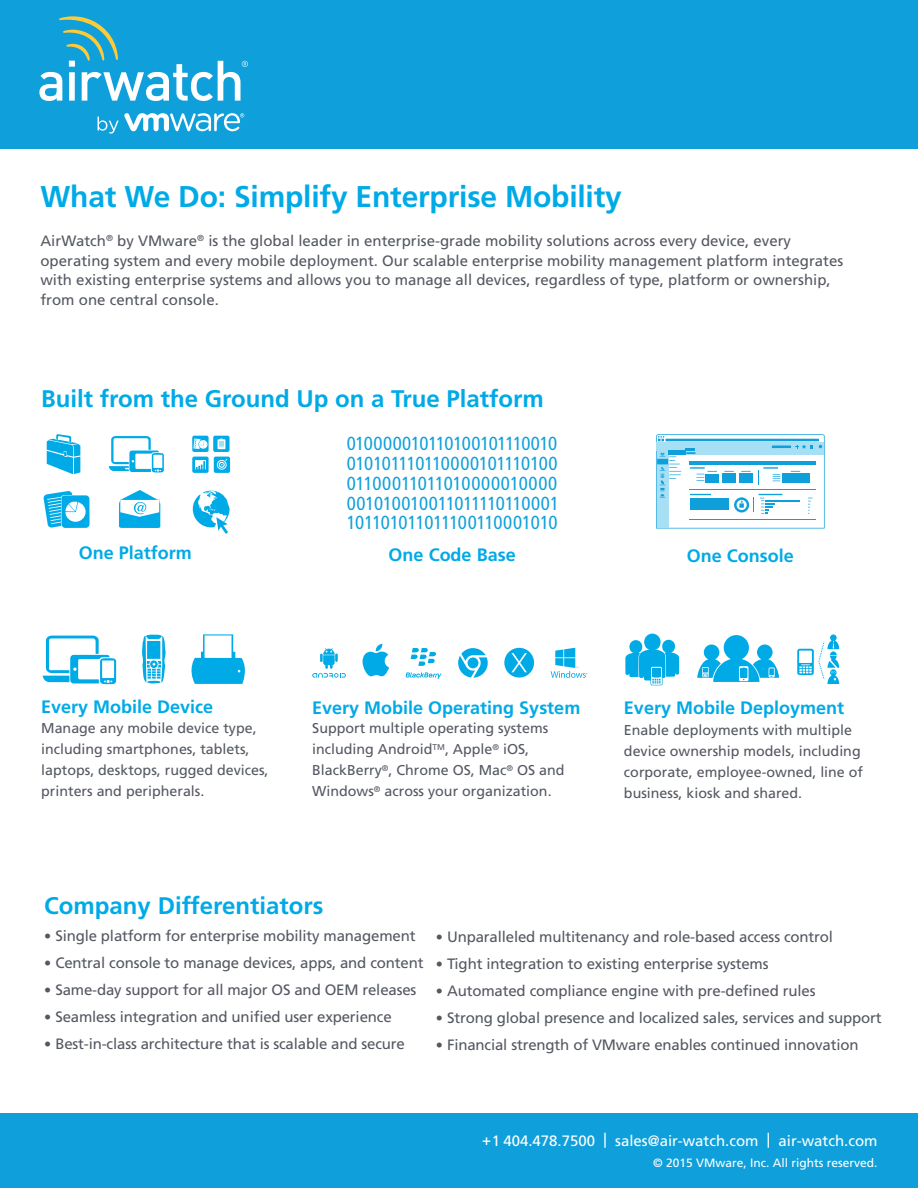
<style>
.page{position:relative;width:918px;height:1188px;background:#fff}
.page>*{position:absolute;margin:0;border:0;box-sizing:border-box;transform-origin:0 0}
.t1{font:700 30px "Frutiger LT Std";letter-spacing:-.005em;color:#00aae7}
.t2{font:700 24px "Frutiger LT Std";color:#00aae7}
.t3{font:condensed 18.9px/19.8px "Frutiger LT Std";letter-spacing:-.03em;color:#0fa0db;text-align:justify}
.t4{font:700 18px "Frutiger LT Std";color:#00aae7}
.t5{font:15px/19.5px "Frutiger LT Std";letter-spacing:-.01em;color:#545861}
.t6{font:15px "Frutiger LT Std";color:#fff}
.t7{font:14.25px/21px "Frutiger LT Std";color:#545861}
.t8{font:12px "Frutiger LT Std";color:#fff}
.s1{font-size:14.25px}
</style>
<div class="page">
<svg style="left:312px;top:648px;width:34px;height:30px"></svg>
<svg style="left:363px;top:644px;width:26px;height:32px"></svg>
<svg style="left:406px;top:648px;width:36px;height:31px"></svg>
<svg style="left:551px;top:648px;width:37px;height:30px"></svg>
<div style="left:0;top:0;width:918px;height:148px;background:#0fa0db"></div>
<svg style="left:43px;top:636px;width:73px;height:48px"></svg>
<svg style="left:98px;top:113px;width:146px;height:21px"></svg>
<svg style="left:39px;top:16px;width:209px;height:85px"></svg>
<svg style="left:697px;top:635px;width:82px;height:47px"></svg>
<svg style="left:47px;top:434px;width:33px;height:40px"></svg>
<svg style="left:109px;top:436px;width:55px;height:37px"></svg>
<svg style="left:192px;top:436px;width:38px;height:37px"></svg>
<svg style="left:43px;top:491px;width:47px;height:37px"></svg>
<svg style="left:193px;top:491px;width:37px;height:43px"></svg>
<svg style="left:119px;top:490px;width:42px;height:38px"></svg>
<svg style="left:656px;top:434px;width:169px;height:95px"></svg>
<svg style="left:191px;top:634px;width:54px;height:50px"></svg>
<svg style="left:142px;top:634px;width:24px;height:49px"></svg>
<div style="left:504px;top:648px;width:30px;height:30px;background:#00aae7;border-radius:50%"></div>
<svg style="left:512px;top:653px;width:15px;height:19px"></svg>
<svg style="left:458px;top:648px;width:30px;height:30px"></svg>
<div style="left:468px;top:657px;width:10px;height:11px;background:#00aae7;border-radius:50%"></div>
<svg style="left:625px;top:634px;width:54px;height:51px"></svg>
<svg style="left:797px;top:634px;width:42px;height:50px"></svg>
<div style="left:0;top:1114px;width:918px;height:74px;background:#0fa0db"></div>
<h1 class="t1" style="left:40px;top:179px;width:583px">What We Do: Simplify Enterprise Mobility</h1>
<p class="t5" style="left:40px;top:231px;width:804px">AirWatch<sup>®</sup> by VMware<sup>®</sup> is the global leader in enterprise-grade mobility solutions across every device, every operating system and every mobile deployment. Our scalable enterprise mobility management platform integrates with existing enterprise systems and allows you to manage all devices, regardless of type, platform or ownership, from one central console.</p>
<h2 class="t2" style="left:41px;top:385px;width:504px">Built from the Ground Up on a True Platform</h2>
<p class="t4" style="left:79px;top:542px;width:115px">One Platform</p>
<p class="t3" style="left:347px;top:434px;width:214px">010000010110100101110010<br>010101110110000101110100<br>01100011011010000010000<br>001010010011011110110001<br>101101011011100110001010</p>
<p class="t4" style="left:389px;top:544px;width:129px">One Code Base</p>
<p class="t4" style="left:687px;top:545px;width:109px">One Console</p>
<p class="t4" style="left:41px;top:696px;width:174px">Every Mobile Device</p>
<p class="t7" style="left:41px;top:717px;width:229px">Manage any mobile device type, including smartphones, tablets, laptops, desktops, rugged devices, printers and peripherals.</p>
<p class="t4" style="left:312px;top:697px;width:270px">Every Mobile Operating System</p>
<p class="t7" style="left:312px;top:718px;width:254px">Support multiple operating systems including Android<sup>TM</sup>, Apple<sup>®</sup> iOS, BlackBerry<sup>®</sup>, Chrome OS, Mac<sup>®</sup> OS and Windows<sup>®</sup> across your organization.</p>
<p class="t4" style="left:624px;top:697px;width:222px">Every Mobile Deployment</p>
<p class="t7" style="left:624px;top:720px;width:241px">Enable deployments with multiple device ownership models, including corporate, employee-owned, line of business, kiosk and shared.</p>
<h2 class="t2" style="left:44px;top:892px;width:281px">Company Differentiators</h2>
<p class="t5" style="left:44px;top:927px;width:373px"><span class="s1">•</span> Single platform for enterprise mobility management</p>
<p class="t5" style="left:44px;top:954px;width:381px"><span class="s1">•</span> Central console to manage devices, apps, and content</p>
<p class="t5" style="left:44px;top:981px;width:374px"><span class="s1">•</span> Same-day support for all major OS and OEM releases</p>
<p class="t5" style="left:44px;top:1008px;width:349px"><span class="s1">•</span> Seamless integration and unified user experience</p>
<p class="t5" style="left:44px;top:1035px;width:362px"><span class="s1">•</span> Best-in-class architecture that is scalable and secure</p>
<p class="t5" style="left:436px;top:927px;width:399px"><span class="s1">•</span> Unparalleled multitenancy and role-based access control</p>
<p class="t5" style="left:436px;top:954px;width:334px"><span class="s1">•</span> Tight integration to existing enterprise systems</p>
<p class="t5" style="left:436px;top:981px;width:381px"><span class="s1">•</span> Automated compliance engine with pre-defined rules</p>
<p class="t5" style="left:436px;top:1008px;width:447px"><span class="s1">•</span> Strong global presence and localized sales, services and support</p>
<p class="t5" style="left:436px;top:1035px;width:424px"><span class="s1">•</span> Financial strength of VMware enables continued innovation</p>
<p class="t6" style="left:482px;top:1132px;width:397px">+1 404.478.7500 | sales@air-watch.com | air-watch.com</p>
<p class="t8" style="left:653px;top:1156px;width:226px">© 2015 VMware, Inc. All rights reserved.</p>
</div>
